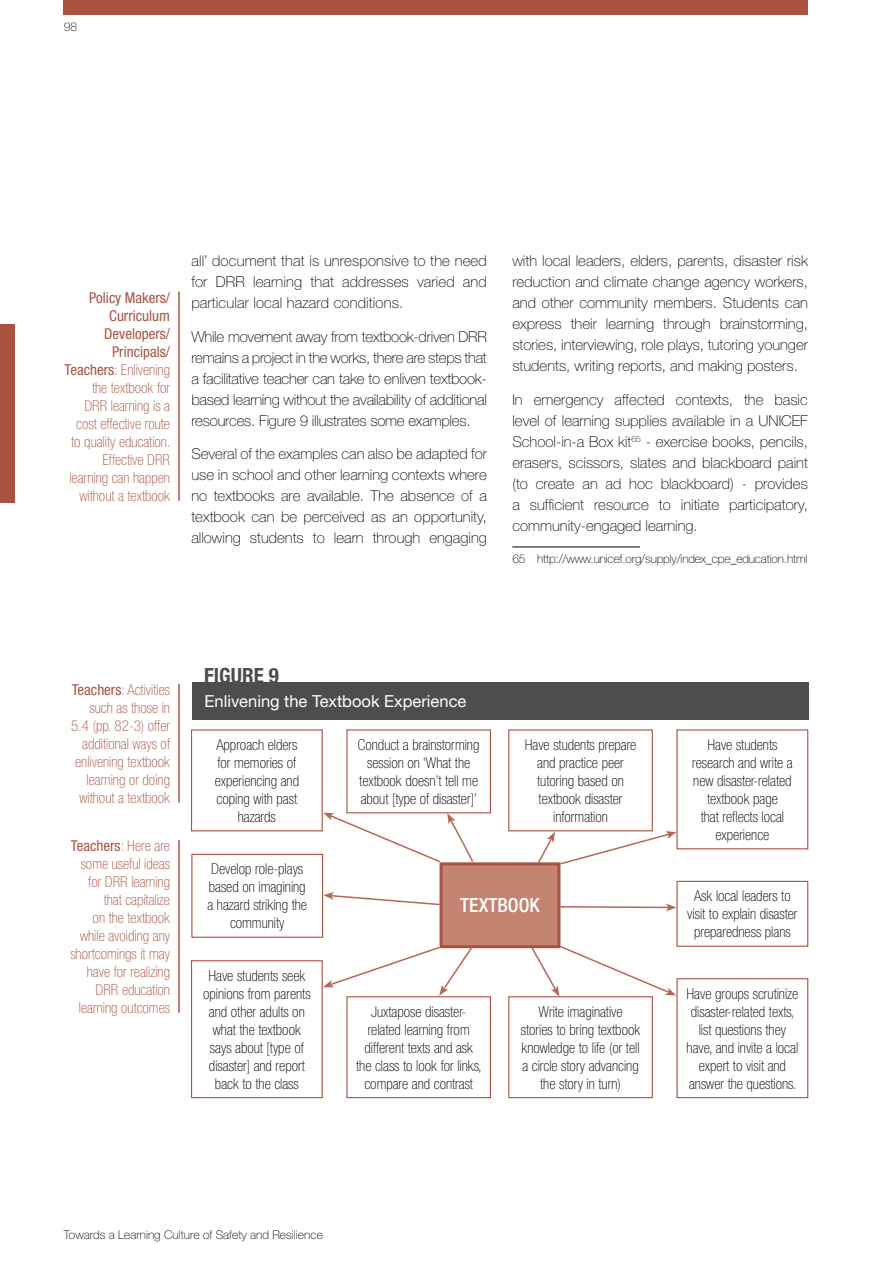
<style>
.page{position:relative;width:893px;height:1263px;background:#fff}
.page>*{position:absolute;margin:0;border:0;box-sizing:border-box;transform-origin:0 0}
.t1{font:700 condensed 21px "Helvetica Neue LT Pro";color:#4d4d4f}
.t2{font:500 condensed 19.5px "Helvetica Neue LT Pro";color:#fff}
.t3{font:16.5px "Helvetica Neue LT";color:#fff}
.t4{font:100 15px/21px "Helvetica Neue LT Pro";color:#000;text-align:justify}
.t5{font:100 condensed 15px/18px "Helvetica Neue LT Pro";color:#000;text-align:center}
.t6{font:100 condensed 15px/18px "Helvetica Neue LT Pro";color:#a95242;text-align:right}
.t7{font:100 12px "Helvetica Neue LT Pro";letter-spacing:-.005em;color:#000}
.s1{font-weight:400}
</style>
<div class="page">
<div style="left:64px;top:0;width:744px;height:15px;background:#a95242"></div>
<div style="left:0;top:324px;width:15px;height:179px;background:#a95242"></div>
<hr style="left:512px;top:547px;width:128px;height:1px;background:#000">
<div style="left:676px;top:881px;width:132px;height:66px;border:1px solid #a95242"></div>
<div style="left:676px;top:729px;width:132px;height:120px;border:1px solid #a95242"></div>
<div style="left:191px;top:729px;width:132px;height:102px;border:1px solid #a95242"></div>
<div style="left:346px;top:996px;width:145px;height:102px;border:1px solid #a95242"></div>
<div style="left:508px;top:996px;width:145px;height:102px;border:1px solid #a95242"></div>
<div style="left:346px;top:729px;width:145px;height:84px;border:1px solid #a95242"></div>
<div style="left:191px;top:854px;width:132px;height:84px;border:1px solid #a95242"></div>
<div style="left:441px;top:864px;width:118px;height:83px;background:#c58372"></div>
<div style="left:440px;top:862px;width:120px;height:86px;border:3px solid #a95242"></div>
<div style="left:508px;top:729px;width:145px;height:102px;border:1px solid #a95242"></div>
<div style="left:191px;top:960px;width:132px;height:138px;border:1px solid #a95242"></div>
<div style="left:676px;top:978px;width:132px;height:120px;border:1px solid #a95242"></div>
<svg style="left:323px;top:892px;width:118px;height:14px"></svg>
<svg style="left:559px;top:904px;width:117px;height:7px"></svg>
<svg style="left:536px;top:831px;width:141px;height:35px"></svg>
<svg style="left:323px;top:813px;width:152px;height:51px"></svg>
<svg style="left:323px;top:945px;width:151px;height:51px"></svg>
<svg style="left:530px;top:944px;width:146px;height:52px"></svg>
<div style="left:192px;top:683px;width:616px;height:37px;background:#4d4d4f"></div>
<hr style="left:178px;top:292px;width:2px;height:209px;background:#a95242">
<hr style="left:178px;top:684px;width:2px;height:118px;background:#a95242">
<hr style="left:178px;top:840px;width:2px;height:172px;background:#a95242">
<p class="t7" style="left:64px;top:20px;width:15px">98</p>
<p class="t6" style="left:65px;top:289px;width:108px"><span class="s1">Policy Makers/<br>Curriculum<br>Developers/<br>Principals/<br>Teachers</span>: Enlivening the textbook for<br>DRR learning is a cost effective route to quality education.<br>Effective DRR learning can happen without a textbook</p>
<p class="t4" style="left:191px;top:250px;width:297px">all’ document that is unresponsive to the need for DRR learning that addresses varied and particular local hazard conditions.</p>
<p class="t4" style="left:191px;top:326px;width:297px">While movement away from textbook-driven DRR remains a project in the works, there are steps that a facilitative teacher can take to enliven textbook&shy;based learning without the availability of additional resources. Figure 9 illustrates some examples.</p>
<p class="t4" style="left:191px;top:443px;width:297px">Several of the examples can also be adapted for use in school and other learning contexts where no textbooks are available. The absence of a textbook can be perceived as an opportunity, allowing students to learn through engaging</p>
<p class="t4" style="left:512px;top:250px;width:297px">with local leaders, elders, parents, disaster risk reduction and climate change agency workers, and other community members. Students can express their learning through brainstorming, stories, interviewing, role plays, tutoring younger students, writing reports, and making posters.</p>
<p class="t4" style="left:512px;top:389px;width:297px">In emergency affected contexts, the basic level of learning supplies available in a UNICEF School-in-a Box kit<sup>65</sup> - exercise books, pencils, erasers, scissors, slates and blackboard paint (to create an ad hoc blackboard) - provides a sufficient resource to initiate participatory, community-engaged learning.</p>
<p class="t7" style="left:512px;top:552px;width:296px">65 http://www.unicef.org/supply/index_cpe_education.html</p>
<p class="t6" style="left:71px;top:681px;width:101px"><span class="s1">Teachers</span>: Activities such as those in<br>5.4 (pp. 82-3) offer additional ways of enlivening textbook learning or doing without a textbook</p>
<p class="t6" style="left:70px;top:837px;width:101px"><span class="s1">Teachers</span>: Here are some useful ideas for DRR learning that capitalize<br>on the textbook while avoiding any shortcomings it may have for realizing<br>DRR education learning outcomes</p>
<h1 class="t1" style="left:204px;top:662px;width:77px">FIGURE 9</h1>
<p class="t3" style="left:204px;top:692px;width:263px">Enlivening the Textbook Experience</p>
<p class="t5" style="left:215px;top:736px;width:86px">Approach elders for memories of experiencing and coping with past hazards</p>
<p class="t5" style="left:358px;top:736px;width:123px">Conduct a brainstorming session on ‘What the textbook doesn’t tell me about [type of disaster]’</p>
<p class="t5" style="left:525px;top:736px;width:113px">Have students prepare and practice peer tutoring based on textbook disaster information</p>
<p class="t5" style="left:208px;top:860px;width:101px">Develop role-plays based on imagining a hazard striking the community</p>
<p class="t5" style="left:203px;top:967px;width:109px">Have students seek opinions from parents and other adults on what the textbook says about [type of disaster] and report back to the class</p>
<h2 class="t2" style="left:460px;top:894px;width:81px">TEXTBOOK</h2>
<p class="t5" style="left:356px;top:1003px;width:127px">Juxtapose disaster&shy;related learning from different texts and ask the class to look for links, compare and contrast</p>
<p class="t5" style="left:521px;top:1003px;width:121px">Write imaginative stories to bring textbook knowledge to life (or tell a circle story advancing the story in turn)</p>
<p class="t5" style="left:692px;top:736px;width:102px">Have students research and write a new disaster-related textbook page<br>that reflects local experience</p>
<p class="t5" style="left:687px;top:887px;width:112px">Ask local leaders to visit to explain disaster preparedness plans</p>
<p class="t5" style="left:686px;top:985px;width:113px">Have groups scrutinize disaster-related texts, list questions they have, and invite a local expert to visit and answer the questions.</p>
<p class="t7" style="left:64px;top:1227px;width:261px">Towards a Learning Culture of Safety and Resilience</p>
</div>
